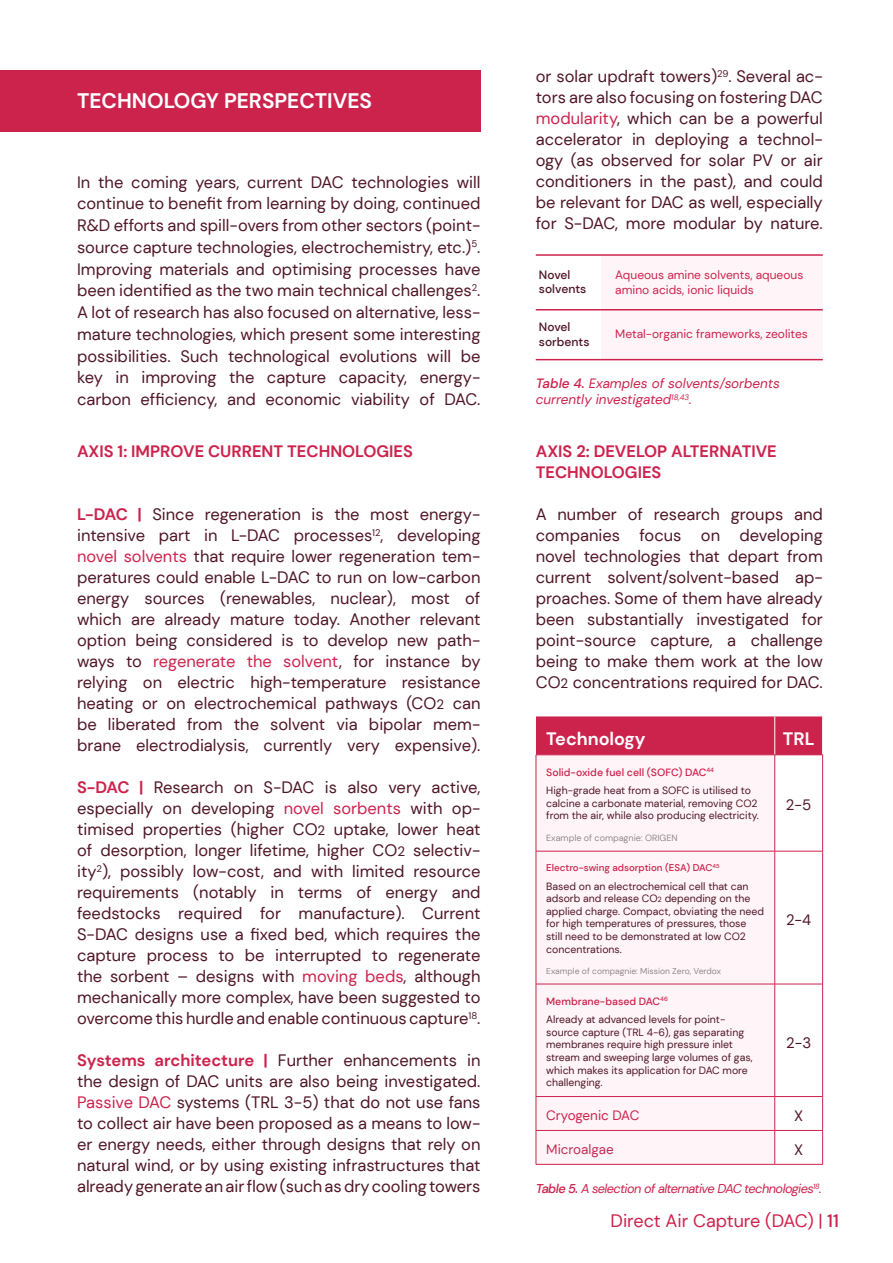
<style>
.page{position:relative;width:893px;height:1263px;background:#fff}
.page>*{position:absolute;margin:0;border:0;box-sizing:border-box;transform-origin:0 0}
.t1{font:700 21px "DM Sans";color:#fff}
.t2{font:18px "DM Sans";color:#cc234d}
.t3{font:700 18px "DM Sans";color:#fff}
.Paragraphe{font:16.5px/21px "DM Sans";color:#4f1626;text-align:justify}
.Paragraphe-2{font:700 16.5px/21px "DM Sans";color:#cc234d}
.t4{font:15px "DM Sans";color:#4f1626}
.Paragraphe-3{font:italic 13.5px/16.2px "DM Sans";color:#cc234d}
.t5{font:13.5px "DM Sans";letter-spacing:-.01em;color:#cc234d}
.t6{font:13.5px "DM Sans";color:#c42b57}
.Paragraphe-4{font:italic 12.75px "DM Sans";letter-spacing:-.04em;color:#cc234d}
.Paragraphe-5{font:12px/14.4px "DM Sans";color:#cc234d}
.Paragraphe-6{font:500 12px/14.4px "DM Sans";color:#4f1626}
.t7{font:10.5px/12.6px "DM Sans";color:#4f1626}
.t8{font:500 10.5px "DM Sans";color:#cc234d}
.t9{font:500 9.75px "DM Sans";color:#cc234d}
.t10{font:9px "DM Sans";color:#96868a}
.t11{font:8.55px "DM Sans";color:#96868a}
.s1{font-weight:700;color:#cc234d}
.s2{color:#cc234d}
.s3{font-size:13.5px}
.s4{font-weight:500}
.s5{font-size:7.5px}
</style>
<div class="page">
<div style="left:0;top:70px;width:480px;height:62px;background:#cc234d"></div>
<div style="left:602px;top:256px;width:221px;height:103px;background:#fff5f8"></div>
<hr style="left:536px;top:254px;width:287px;height:2px;background:#cc234d">
<hr style="left:536px;top:309px;width:287px;height:1px;background:#cc234d">
<hr style="left:536px;top:359px;width:287px;height:1px;background:#cc234d">
<div style="left:536px;top:716px;width:286px;height:38px;background:#cc234d"></div>
<div style="left:537px;top:755px;width:237px;height:409px;background:#fff5f8"></div>
<hr style="left:774px;top:716px;width:1px;height:39px;background:#fff">
<hr style="left:536px;top:754px;width:239px;height:1px;background:#cc234d">
<hr style="left:536px;top:755px;width:1px;height:96px;background:#cc234d">
<hr style="left:775px;top:754px;width:48px;height:1px;background:#cc234d">
<hr style="left:774px;top:755px;width:1px;height:96px;background:#cc234d">
<hr style="left:822px;top:755px;width:1px;height:96px;background:#cc234d">
<hr style="left:536px;top:851px;width:239px;height:1px;background:#cc234d">
<hr style="left:536px;top:851px;width:1px;height:133px;background:#cc234d">
<hr style="left:775px;top:851px;width:48px;height:1px;background:#cc234d">
<hr style="left:774px;top:851px;width:1px;height:133px;background:#cc234d">
<hr style="left:822px;top:851px;width:1px;height:133px;background:#cc234d">
<hr style="left:536px;top:984px;width:239px;height:1px;background:#cc234d">
<hr style="left:536px;top:984px;width:1px;height:112px;background:#cc234d">
<hr style="left:775px;top:984px;width:48px;height:1px;background:#cc234d">
<hr style="left:774px;top:984px;width:1px;height:112px;background:#cc234d">
<hr style="left:822px;top:984px;width:1px;height:112px;background:#cc234d">
<hr style="left:536px;top:1096px;width:239px;height:1px;background:#cc234d">
<hr style="left:536px;top:1097px;width:1px;height:33px;background:#cc234d">
<hr style="left:775px;top:1096px;width:48px;height:1px;background:#cc234d">
<hr style="left:774px;top:1097px;width:1px;height:33px;background:#cc234d">
<hr style="left:822px;top:1097px;width:1px;height:33px;background:#cc234d">
<hr style="left:536px;top:1130px;width:239px;height:1px;background:#cc234d">
<hr style="left:536px;top:1130px;width:1px;height:34px;background:#cc234d">
<hr style="left:775px;top:1130px;width:48px;height:1px;background:#cc234d">
<hr style="left:774px;top:1130px;width:1px;height:34px;background:#cc234d">
<hr style="left:822px;top:1130px;width:1px;height:34px;background:#cc234d">
<hr style="left:536px;top:1164px;width:239px;height:1px;background:#cc234d">
<hr style="left:775px;top:1164px;width:48px;height:1px;background:#cc234d">
<p class="t1" style="left:77px;top:87px;width:296px">TECHNOLOGY PERSPECTIVES</p>
<p class="Paragraphe" style="left:77px;top:171px;width:405px;line-height:21.8px">In the coming years, current DAC technologies will continue to benefit from learning by doing, continued R&amp;D efforts and spill-overs from other sectors (point&shy;source capture technologies, electrochemistry, etc.)<sup>5</sup>.<br>Improving materials and optimising processes have been identified as the two main technical challenges<sup>2</sup>.<br>A lot of research has also focused on alternative, less&shy;mature technologies, which present some interesting possibilities. Such technological evolutions will be key in improving the capture capacity, energy&shy;carbon efficiency, and economic viability of DAC.</p>
<p class="Paragraphe-2" style="left:77px;top:441px;width:337px">AXIS 1: IMPROVE CURRENT TECHNOLOGIES</p>
<p class="Paragraphe" style="left:77px;top:504px;width:405px"><span class="s1">L-DAC |</span> Since regeneration is the most energy-</p>
<p class="Paragraphe" style="left:77px;top:525px;width:405px">intensive part in L-DAC processes<sup>12</sup>, developing <span class="s2">novel solvents</span> that require lower regeneration tem&shy;peratures could enable L-DAC to run on low-carbon energy sources (renewables, nuclear), most of which are already mature today. Another relevant option being considered is to develop new path&shy;ways to <span class="s2">regenerate the solvent</span>, for instance by relying on electric high-temperature resistance heating or on electrochemical pathways (CO<span class="s3">2</span> can be liberated from the solvent via bipolar mem&shy;brane electrodialysis, currently very expensive).</p>
<p class="Paragraphe" style="left:77px;top:777px;width:405px"><span class="s1">S-DAC |</span> Research on S-DAC is also very active, especially on developing <span class="s2">novel sorbents</span> with op&shy;timised properties (higher CO<span class="s3">2</span> uptake, lower heat of desorption, longer lifetime, higher CO<span class="s3">2</span> selectiv&shy;ity<sup>2</sup>), possibly low-cost, and with limited resource requirements (notably in terms of energy and feedstocks required for manufacture). Current S-DAC designs use a fixed bed, which requires the capture process to be interrupted to regenerate the sorbent – designs with <span class="s2">moving beds</span>, although mechanically more complex, have been suggested to overcome this hurdle and enable continuous capture<sup>18</sup>.</p>
<p class="Paragraphe" style="left:77px;top:1050px;width:405px"><span class="s1">Systems architecture |</span> Further enhancements in the design of DAC units are also being investigated.<br><span class="s2">Passive DAC</span> systems (TRL 3-5) that do not use fans to collect air have been proposed as a means to low&shy;er energy needs, either through designs that rely on</p>
<p class="Paragraphe" style="left:77px;top:1155px;width:405px">natural wind, or by using existing infrastructures that already generate an air flow (such as dry cooling towers</p>
<p class="Paragraphe" style="left:536px;top:66px;width:289px">or solar updraft towers)<sup>29</sup>. Several ac&shy;tors are also focusing on fostering DAC <span class="s2">modularity</span>, which can be a powerful accelerator in deploying a technol&shy;ogy (as observed for solar PV or air conditioners in the past), and could be relevant for DAC as well, especially for S-DAC, more modular by nature.</p>
<p class="Paragraphe-5" style="left:615px;top:268px;width:190px">Aqueous amine solvents, aqueous amino acids, ionic liquids</p>
<p class="Paragraphe-5" style="left:615px;top:327px;width:194px">Metal-organic frameworks, zeolites</p>
<p class="Paragraphe-6" style="left:539px;top:268px;width:49px">Novel solvents</p>
<p class="Paragraphe-6" style="left:539px;top:320px;width:52px">Novel sorbents</p>
<p class="Paragraphe-3" style="left:536px;top:375px;width:246px"><span class="s4">Table 4.</span> Examples of solvents/sorbents currently investigated<sup>18,43</sup>.</p>
<p class="Paragraphe-2" style="left:536px;top:441px;width:243px">AXIS 2: DEVELOP ALTERNATIVE<br>TECHNOLOGIES</p>
<p class="Paragraphe" style="left:536px;top:504px;width:289px">A number of research groups and companies focus on developing novel technologies that depart from current solvent/solvent-based ap&shy;proaches. Some of them have already been substantially investigated for point-source capture, a challenge being to make them work at the low CO<span class="s3">2</span> concentrations required for DAC.</p>
<p class="t3" style="left:546px;top:727px;width:101px">Technology</p>
<p class="t3" style="left:783px;top:727px;width:33px">TRL</p>
<p class="t8" style="left:546px;top:765px;width:169px">Solid-oxide fuel cell (SOFC) DAC<sup>44</sup></p>
<p class="t7" style="left:546px;top:784px;width:214px">High-grade heat from a SOFC is utilised to calcine a carbonate material, removing CO2 from the air, while also producing electricity.</p>
<p class="t10" style="left:546px;top:832px;width:133px">Example of compagnie: ORIGEN</p>
<p class="t4" style="left:786px;top:796px;width:27px">2-5</p>
<p class="t9" style="left:546px;top:862px;width:175px">Electro-swing adsorption (ESA) DAC<sup>45</sup></p>
<p class="t7" style="left:546px;top:880px;width:219px">Based on an electrochemical cell that can adsorb and release CO<span class="s5">2</span> depending on the applied charge. Compact, obviating the need for high temperatures of pressures, those still need to be demonstrated at low CO2 concentrations.</p>
<p class="t11" style="left:546px;top:965px;width:176px">Example of compagnie: Mission Zero, Verdox</p>
<p class="t8" style="left:546px;top:994px;width:123px">Membrane-based DAC<sup>46</sup></p>
<p class="t7" style="left:546px;top:1013px;width:208px">Already at advanced levels for point&shy;source capture (TRL 4-6), gas separating membranes require high pressure inlet stream and sweeping large volumes of gas, which makes its application for DAC more challenging.</p>
<p class="t4" style="left:786px;top:910px;width:27px">2-4</p>
<p class="t4" style="left:786px;top:1033px;width:27px">2-3</p>
<p class="t5" style="left:546px;top:1107px;width:95px">Cryogenic DAC</p>
<p class="t4" style="left:794px;top:1106px;width:11px">X</p>
<p class="t6" style="left:546px;top:1141px;width:69px">Microalgae</p>
<p class="t4" style="left:794px;top:1140px;width:11px">X</p>
<p class="Paragraphe-4" style="left:536px;top:1180px;width:287px"><span class="s4">Table 5.</span> A selection of alternative DAC technologies<sup>18</sup>.</p>
<p class="t2" style="left:610px;top:1209px;width:230px">Direct Air Capture (DAC) | <span class="s4">11</span></p>
</div>
